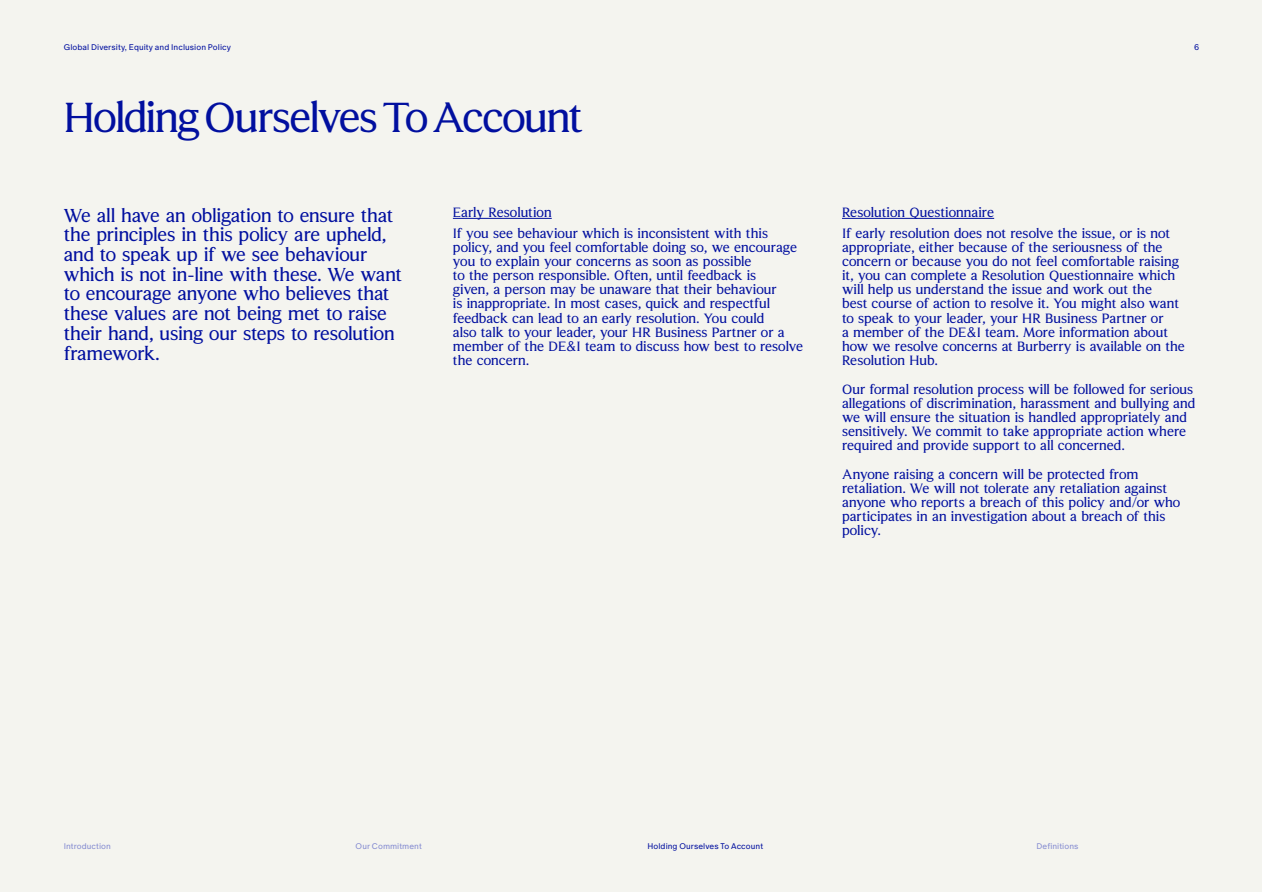
<style>
.page{position:relative;width:1263px;height:893px;background:#fff}
.page>*{position:absolute;margin:0;border:0;box-sizing:border-box;transform-origin:0 0}
.t1{font:42px "Burberry House";letter-spacing:-.04em;color:#010f9f}
.t2{font:18.75px/19.6px "Burberry House";letter-spacing:-.02em;color:#010f9f}
.t3{font:13.5px/14.2px "Burberry House";letter-spacing:-.005em;color:#010f9f}
.t4{font:8.25px "Burberry Oracle";letter-spacing:.005em;color:#010f9f}
.t5{font:8.25px "Burberry Oracle";letter-spacing:.005em;color:#858cd1}
</style>
<div class="page">
<div style="left:1px;top:1px;width:1261px;height:891px;background:#f4f4ef"></div>
<hr style="left:453px;top:218px;width:99px;height:1px;background:#010f9f">
<hr style="left:842px;top:218px;width:152px;height:1px;background:#010f9f">
<p class="t4" style="left:64px;top:42px;width:169px">Global Diversity, Equity and Inclusion Policy</p>
<p class="t4" style="left:1194px;top:41px;width:7px">6</p>
<h1 class="t1" style="left:64px;top:92px;width:521px">Holding Ourselves To Account</h1>
<p class="t2" style="left:64px;top:205px;width:340px">We all have an obligation to ensure that the principles in this policy are upheld, and to speak up if we see behaviour which is not in-line with these. We want to encourage anyone who believes that these values are not being met to raise their hand, using our steps to resolution framework.</p>
<p class="t3" style="left:453px;top:202px;width:317px;line-height:20.5px">Early Resolution<br>If you see behaviour which is inconsistent with this</p>
<p class="t3" style="left:453px;top:240px;width:352px">policy, and you feel comfortable doing so, we encourage you to explain your concerns as soon as possible<br>to the person responsible. Often, until feedback is<br>given, a person may be unaware that their behaviour<br>is inappropriate. In most cases, quick and respectful feedback can lead to an early resolution. You could<br>also talk to your leader, your HR Business Partner or a member of the DE&amp;I team to discuss how best to resolve the concern.</p>
<p class="t3" style="left:842px;top:202px;width:330px;line-height:20.5px">Resolution Questionnaire<br>If early resolution does not resolve the issue, or is not</p>
<p class="t3" style="left:842px;top:240px;width:344px">appropriate, either because of the seriousness of the concern or because you do not feel comfortable raising it, you can complete a Resolution Questionnaire which will help us understand the issue and work out the<br>best course of action to resolve it. You might also want to speak to your leader, your HR Business Partner or<br>a member of the DE&amp;I team. More information about how we resolve concerns at Burberry is available on the Resolution Hub.</p>
<p class="t3" style="left:842px;top:382px;width:355px">Our formal resolution process will be followed for serious allegations of discrimination, harassment and bullying and we will ensure the situation is handled appropriately and sensitively. We commit to take appropriate action where required and provide support to all concerned.</p>
<p class="t3" style="left:842px;top:467px;width:340px">Anyone raising a concern will be protected from retaliation. We will not tolerate any retaliation against anyone who reports a breach of this policy and/or who participates in an investigation about a breach of this policy.</p>
<p class="t5" style="left:64px;top:840px;width:49px">Introduction</p>
<p class="t5" style="left:356px;top:840px;width:68px">Our Commitment</p>
<p class="t4" style="left:647px;top:841px;width:117px">Holding Ourselves To Account</p>
<p class="t5" style="left:1036px;top:841px;width:43px">Definitions</p>
</div>
